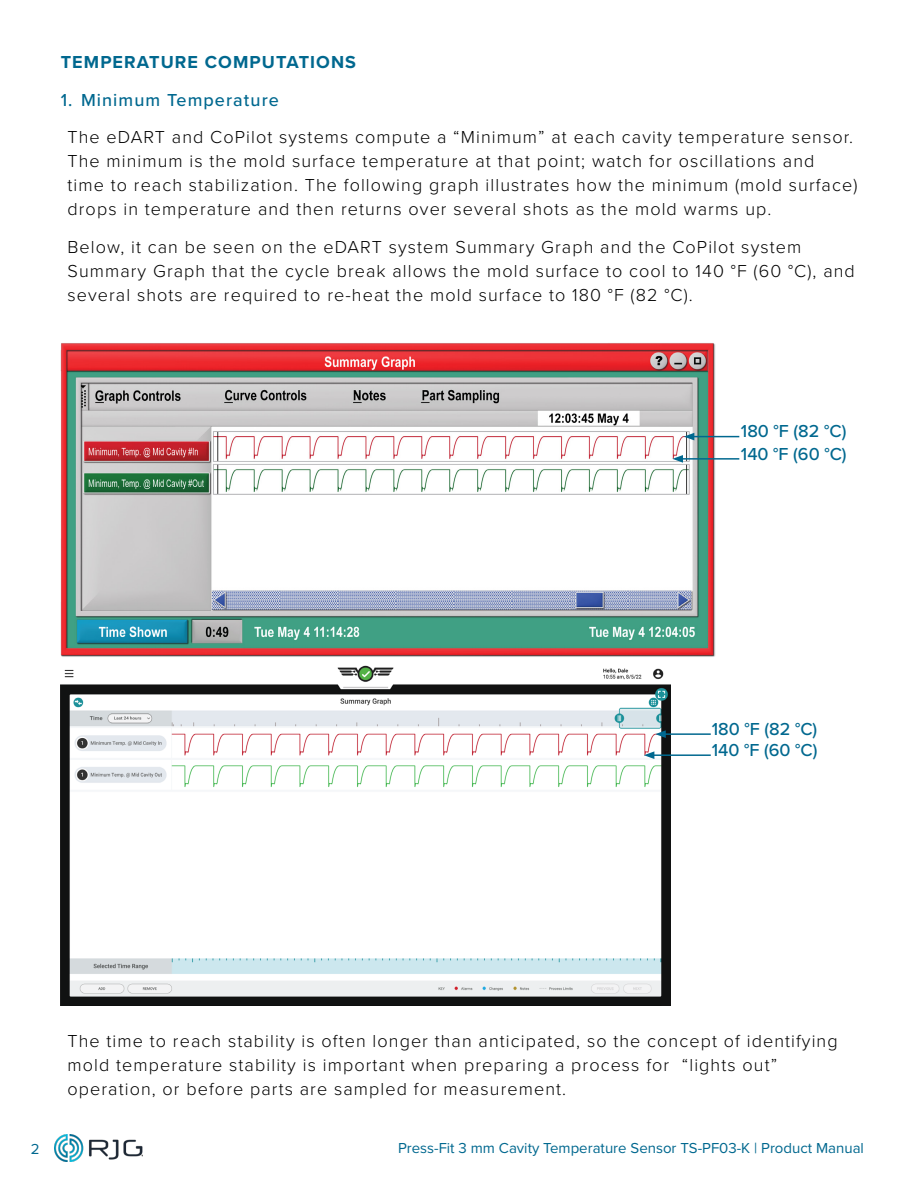
<style>
.page{position:relative;width:918px;height:1188px;background:#fff}
.page>*{position:absolute;margin:0;border:0;box-sizing:border-box;transform-origin:0 0}
.t1{font:300 18px/24px "Proxima Nova";letter-spacing:.06em;color:#000}
.t2{font:500 18px "Proxima Nova";color:#00688f}
.t3{font:700 18px "Proxima Nova";letter-spacing:.06em;color:#00688f}
.t4{font:15px "Proxima Nova";color:#00688f}
</style>
<div class="page">
<img style="left:54px;top:1134px;width:88px;height:27px">
<img style="left:60px;top:343px;width:655px;height:314px">
<img style="left:60px;top:665px;width:610px;height:341px">
<hr style="left:692px;top:436px;width:47px;height:1px;background:#fff">
<svg style="left:684px;top:433px;width:10px;height:7px"></svg>
<hr style="left:663px;top:733px;width:48px;height:2px;background:#fff">
<svg style="left:655px;top:730px;width:11px;height:8px"></svg>
<hr style="left:681px;top:458px;width:58px;height:2px;background:#fff">
<svg style="left:672px;top:455px;width:11px;height:8px"></svg>
<hr style="left:652px;top:754px;width:59px;height:2px;background:#fff">
<svg style="left:644px;top:751px;width:10px;height:8px"></svg>
<p class="t3" style="left:61px;top:49px;width:297px">TEMPERATURE COMPUTATIONS</p>
<p class="t2" style="left:61px;top:86px;width:220px">1. Minimum Temperature</p>
<p class="t1" style="left:68px;top:124px;width:791px">The eDART and CoPilot systems compute a “Minimum” at each cavity temperature sensor.<br>The minimum is the mold surface temperature at that point; watch for oscillations and<br>time to reach stabilization. The following graph illustrates how the minimum (mold surface) drops in temperature and then returns over several shots as the mold warms up.</p>
<p class="t1" style="left:68px;top:234px;width:789px">Below, it can be seen on the eDART system Summary Graph and the CoPilot system<br>Summary Graph that the cycle break allows the mold surface to cool to 140 °F (60 °C), and several shots are required to re‑heat the mold surface to 180 °F (82 °C).</p>
<p class="t2" style="left:741px;top:418px;width:107px">180 °F (82 °C)</p>
<p class="t2" style="left:741px;top:440px;width:107px">140 °F (60 °C)</p>
<p class="t2" style="left:712px;top:716px;width:107px">180 °F (82 °C)</p>
<p class="t2" style="left:712px;top:737px;width:107px">140 °F (60 °C)</p>
<p class="t1" style="left:68px;top:1028px;width:772px">The time to reach stability is often longer than anticipated, so the concept of identifying mold temperature stability is important when preparing a process for “lights out” operation, or before parts are sampled for measurement.</p>
<p class="t4" style="left:31px;top:1137px;width:10px">2</p>
<p class="t4" style="left:398px;top:1136px;width:467px">Press-Fit 3 mm Cavity Temperature Sensor TS-PF03-K | Product Manual</p>
</div>
